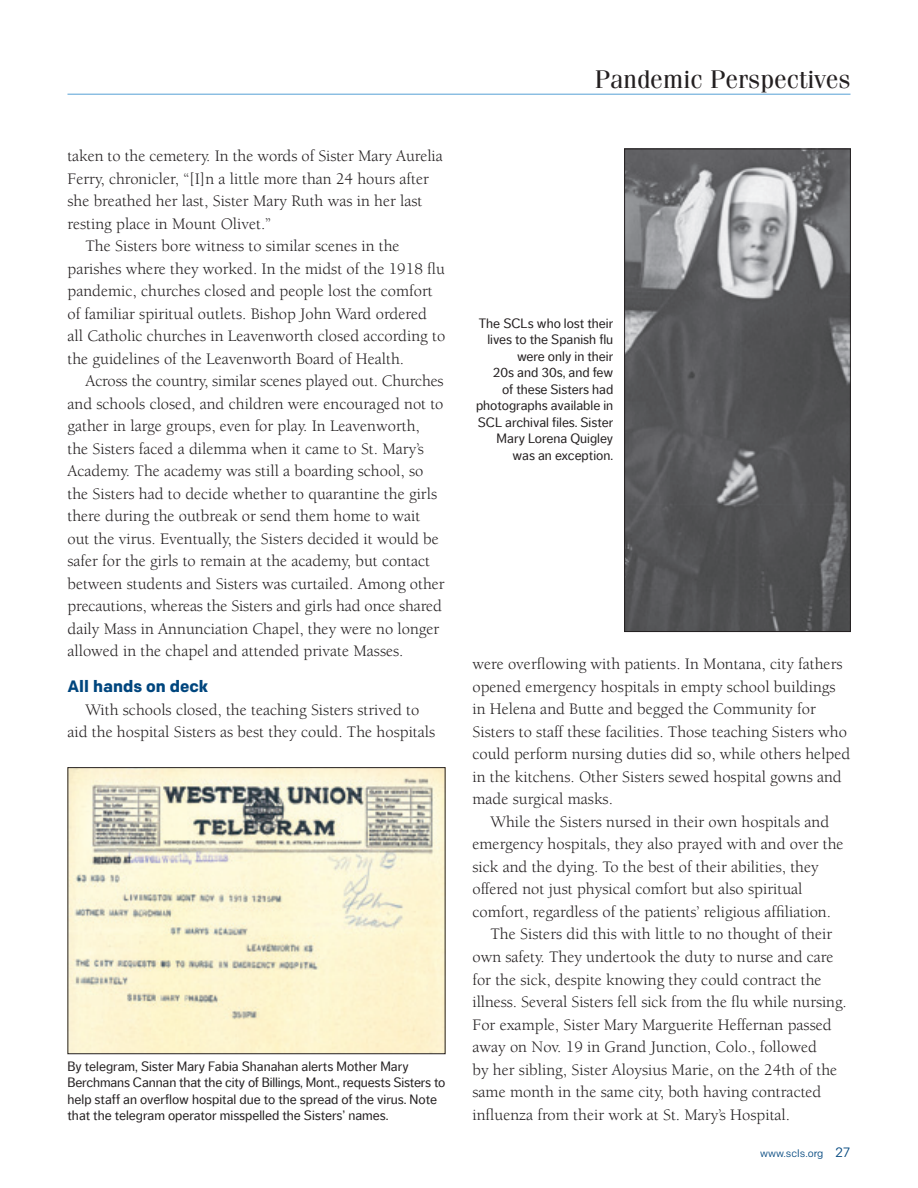
<style>
.page{position:relative;width:918px;height:1188px;background:#fff}
.page>*{position:absolute;margin:0;border:0;box-sizing:border-box;transform-origin:0 0}
.t1{font:25.5px "Fenice";color:#231f20}
.t2{font:16.5px/22.5px "Berkeley";color:#231f20;text-align:center}
.t3{font:700 16.5px "Colfax";color:#00467e}
.t4{font:13.5px/16.5px "Dagny Offc";color:#231f20}
.t5{font:10.5px "Colfax";color:#00467e}
.s1{font-size:13.5px}
</style>
<div class="page">
<img style="left:626px;top:150px;width:223px;height:480px">
<div style="left:624px;top:148px;width:227px;height:484px;border:1px solid #231f20"></div>
<hr style="left:68px;top:94px;width:782px;height:1px;background:#56a0d5">
<img style="left:70px;top:769px;width:374px;height:283px">
<div style="left:68px;top:767px;width:378px;height:287px;border:1px solid #231f20"></div>
<p class="t2" style="left:68px;top:145px;width:377px">taken to the cemetery. In the words of Sister Mary Aurelia</p>
<p class="t2" style="left:68px;top:168px;width:363px">Ferry, chronicler, “[I]n a little more than 24 hours after</p>
<p class="t2" style="left:68px;top:190px;width:356px">she breathed her last, Sister Mary Ruth was in her last</p>
<p class="t2" style="left:68px;top:213px;width:205px">resting place in Mount Olivet.”</p>
<p class="t2" style="left:86px;top:235px;width:316px">The Sisters bore witness to similar scenes in the</p>
<p class="t2" style="left:68px;top:258px;width:379px">parishes where they worked. In the midst of the 1918 flu</p>
<p class="t2" style="left:68px;top:280px;width:367px">pandemic, churches closed and people lost the comfort</p>
<p class="t2" style="left:68px;top:303px;width:361px">of familiar spiritual outlets. Bishop John Ward ordered</p>
<p class="t2" style="left:68px;top:325px;width:379px">all Catholic churches in Leavenworth closed according to</p>
<p class="t2" style="left:68px;top:348px;width:338px">the guidelines of the Leavenworth Board of Health.</p>
<p class="t2" style="left:86px;top:370px;width:360px">Across the country, similar scenes played out. Churches</p>
<p class="t2" style="left:68px;top:393px;width:378px">and schools closed, and children were encouraged not to</p>
<p class="t2" style="left:68px;top:415px;width:354px">gather in large groups, even for play. In Leavenworth,</p>
<p class="t2" style="left:68px;top:438px;width:358px">the Sisters faced a dilemma when it came to St. Mary’s</p>
<p class="t2" style="left:68px;top:460px;width:358px">Academy. The academy was still a boarding school, so</p>
<p class="t2" style="left:68px;top:483px;width:371px">the Sisters had to decide whether to quarantine the girls</p>
<p class="t2" style="left:68px;top:505px;width:354px">there during the outbreak or send them home to wait</p>
<p class="t2" style="left:68px;top:528px;width:373px">out the virus. Eventually, the Sisters decided it would be</p>
<p class="t2" style="left:68px;top:550px;width:364px">safer for the girls to remain at the academy, but contact</p>
<p class="t2" style="left:68px;top:573px;width:379px">between students and Sisters was curtailed. Among other</p>
<p class="t2" style="left:68px;top:595px;width:376px">precautions, whereas the Sisters and girls had once shared</p>
<p class="t2" style="left:68px;top:618px;width:373px">daily Mass in Annunciation Chapel, they were no longer</p>
<p class="t2" style="left:68px;top:640px;width:338px">allowed in the chapel and attended private Masses.</p>
<p class="t3" style="left:68px;top:676px;width:142px">All hands on deck</p>
<p class="t2" style="left:68px;top:699px;width:369px">With schools closed, the teaching Sisters strived to<br>aid the hospital Sisters as best they could. The hospitals</p>
<p class="t4" style="left:68px;top:1058px;width:380px">By telegram, Sister Mary Fabia Shanahan alerts Mother Mary Berchmans Cannan that the city of Billings, Mont., requests Sisters to help staff an overflow hospital due to the spread of the virus. Note that the telegram operator misspelled the Sisters’ names.</p>
<h1 class="t1" style="left:595px;top:64px;width:257px">Pandemic Perspectives</h1>
<p class="t4" style="left:476px;top:315px;width:139px;text-align:right">The SCLs who lost their lives to the Spanish flu were only in their<br>20s and 30s, and few<br>of these Sisters had photographs available in<br>SCL archival files. Sister<br>Mary Lorena Quigley was an exception.</p>
<p class="t2" style="left:472px;top:653px;width:379px;text-align:left">were overflowing with patients. In Montana, city fathers opened emergency hospitals in empty school buildings in Helena and Butte and begged the Community for Sisters to staff these facilities. Those teaching Sisters who could perform nursing duties did so, while others helped in the kitchens. Other Sisters sewed hospital gowns and made surgical masks.</p>
<p class="t2" style="left:490px;top:811px;width:340px">While the Sisters nursed in their own hospitals and</p>
<p class="t2" style="left:472px;top:833px;width:373px">emergency hospitals, they also prayed with and over the</p>
<p class="t2" style="left:472px;top:856px;width:348px">sick and the dying. To the best of their abilities, they</p>
<p class="t2" style="left:472px;top:878px;width:332px">offered not just physical comfort but also spiritual</p>
<p class="t2" style="left:472px;top:901px;width:360px">comfort, regardless of the patients’ religious affiliation.</p>
<p class="t2" style="left:490px;top:923px;width:343px">The Sisters did this with little to no thought of their</p>
<p class="t2" style="left:472px;top:946px;width:363px">own safety. They undertook the duty to nurse and care</p>
<p class="t2" style="left:472px;top:968px;width:351px">for the sick, despite knowing they could contract the</p>
<p class="t2" style="left:472px;top:991px;width:376px">illness. Several Sisters fell sick from the flu while nursing.</p>
<p class="t2" style="left:472px;top:1013px;width:361px">For example, Sister Mary Marguerite Heffernan passed</p>
<p class="t2" style="left:472px;top:1036px;width:346px">away on Nov. 19 in Grand Junction, Colo., followed</p>
<p class="t2" style="left:472px;top:1058px;width:366px">by her sibling, Sister Aloysius Marie, on the 24th of the</p>
<p class="t2" style="left:472px;top:1081px;width:350px">same month in the same city, both having contracted</p>
<p class="t2" style="left:472px;top:1103px;width:319px">influenza from their work at St. Mary’s Hospital.</p>
<p class="t5" style="left:760px;top:1147px;width:92px">www.scls.org <span class="s1">27</span></p>
</div>
